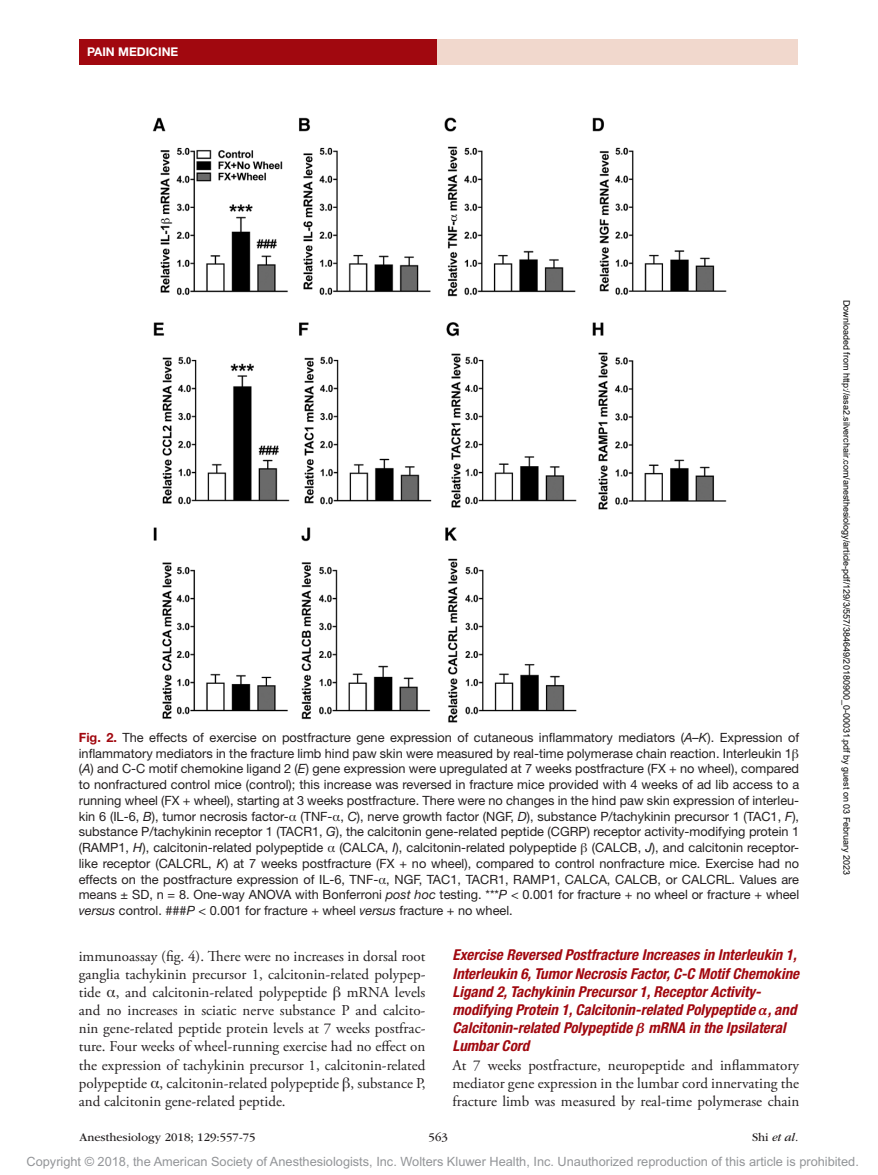
<style>
.page{position:relative;width:878px;height:1175px;background:#fff}
.page>*{position:absolute;margin:0;border:0;box-sizing:border-box;transform-origin:0 0}
.t1{font:15px/18.1px "Adobe Garamond Pro";color:#231f20;text-align:justify}
.t2{font:italic 700 condensed 15px/18.1px "Helvetica Neue LT Std";color:#a1080f}
.t3{font:12.75px/15.8px "Helvetica Neue LT Std";color:#231f20;text-align:justify}
.t4{font:12.75px "Arial MT Std";color:#939598}
.t5{font:12px "ITC Garamond Std";color:#231f20}
.t6{font:700 12px "Helvetica Neue LT Std";color:#fff}
.t7{font:italic 12px "ITC Garamond Std";color:#231f20}
.t8{font:9px "Arial";color:#000}
.s1{font-weight:700;color:#a1080f}
.s2{font-style:italic}
.s3{font-family:"Gandhari Unicode"}
.s4{font-family:"Gandhari Unicode";font-stretch:normal}
.s5{font-style:normal}
</style>
<div class="page">
<div style="left:432px;top:39px;width:365px;height:26px;background:#f1d8cd"></div>
<div style="left:79px;top:39px;width:357px;height:25px;background:#a1080f"></div>
<img style="left:152px;top:117px;width:575px;height:606px">
<p class="t6" style="left:87px;top:44px;width:15px">PAIN</p>
<p class="t6" style="left:118px;top:44px;width:35px">MEDICINE</p>
<p class="t3" style="left:79px;top:729px;width:722px"><span class="s1">FIG. 2.</span> The effects of exercise on postfracture gene expression of cutaneous inflammatory mediators (<span class="s2">A–K</span>). Expression of inflammatory mediators in the fracture limb hind paw skin were measured by real-time polymerase chain reaction. Interleukin 1<span class="s3">β </span>(<span class="s2">A</span>) and C-C motif chemokine ligand 2 (<span class="s2">E</span>) gene expression were upregulated at 7 weeks postfracture (FX + no wheel), compared to nonfractured control mice (control); this increase was reversed in fracture mice provided with 4 weeks of ad lib access to a running wheel (FX + wheel), starting at 3 weeks postfracture. There were no changes in the hind paw skin expression of interleu&shy;kin 6 (IL-6, <span class="s2">B</span>), tumor necrosis factor-<span class="s3">α</span> (TNF-<span class="s3">α</span>, <span class="s2">C</span>), nerve growth factor (NGF, <span class="s2">D</span>), substance P/tachykinin precursor 1 (TAC1, <span class="s2">F</span>), substance P/tachykinin receptor 1 (TACR1, <span class="s2">G</span>), the calcitonin gene-related peptide (CGRP) receptor activity-modifying protein 1 (RAMP1, <span class="s2">H</span>), calcitonin-related polypeptide <span class="s3">α</span> (CALCA, <span class="s2">I</span>), calcitonin-related polypeptide <span class="s3">β</span> (CALCB, <span class="s2">J</span>), and calcitonin receptor&shy;like receptor (CALCRL, <span class="s2">K</span>) at 7 weeks postfracture (FX + no wheel), compared to control nonfracture mice. Exercise had no effects on the postfracture expression of IL-6, TNF-<span class="s3">α</span>, NGF, TAC1, TACR1, RAMP1, CALCA, CALCB, or CALCRL. Values are means ± SD, n = 8. One-way ANOVA with Bonferroni <span class="s2">post hoc</span> testing. ***<span class="s2">P</span> &lt; 0.001 for fracture + no wheel or fracture + wheel <span class="s2">versus</span> control. ###<span class="s2">P</span> &lt; 0.001 for fracture + wheel <span class="s2">versus</span> fracture + no wheel.</p>
<p class="t1" style="left:79px;top:947px;width:348px">immunoassay (fig. 4). There were no increases in dorsal root ganglia tachykinin precursor 1, calcitonin-related polypep&shy;tide <span class="s3">α</span>, and calcitonin-related polypeptide <span class="s3">β</span> mRNA levels and no increases in sciatic nerve substance P and calcito&shy;nin gene-related peptide protein levels at 7 weeks postfrac&shy;ture. Four weeks of wheel-running exercise had no effect on the expression of tachykinin precursor 1, calcitonin-related polypeptide <span class="s3">α</span>, calcitonin-related polypeptide <span class="s3">β</span>, substance P, and calcitonin gene-related peptide.</p>
<p class="t2" style="left:452px;top:946px;width:348px">Exercise Reversed Postfracture Increases in Interleukin 1, Interleukin 6, Tumor Necrosis Factor, C-C Motif Chemokine Ligand 2, Tachykinin Precursor 1, Receptor Activity&shy;modifying Protein 1, Calcitonin-related Polypeptide <span class="s4">α</span>, and Calcitonin-related Polypeptide <span class="s4">β</span> mRNA in the Ipsilateral Lumbar Cord</p>
<p class="t1" style="left:452px;top:1056px;width:348px">At 7 weeks postfracture, neuropeptide and inflammatory mediator gene expression in the lumbar cord innervating the fracture limb was measured by real-time polymerase chain</p>
<p class="t5" style="left:80px;top:1130px;width:177px">Anesthesiology 2018; 129:557-75</p>
<p class="t5" style="left:428px;top:1130px;width:21px">563</p>
<p class="t7" style="left:752px;top:1130px;width:48px"><span class="s5">Shi</span> et al.</p>
<p class="t8" style="left:850px;top:300px;width:577px;rotate:90deg">Downloaded from http://asa2.silverchair.com/anesthesiology/article-pdf/129/3/557/384649/20180900_0-00031.pdf by guest on 03 February 2023</p>
<p class="t4" style="left:27px;top:1154px;width:833px">Copyright © 2018, the American Society of Anesthesiologists, Inc. Wolters Kluwer Health, Inc. Unauthorized reproduction of this article is prohibited.</p>
</div>
